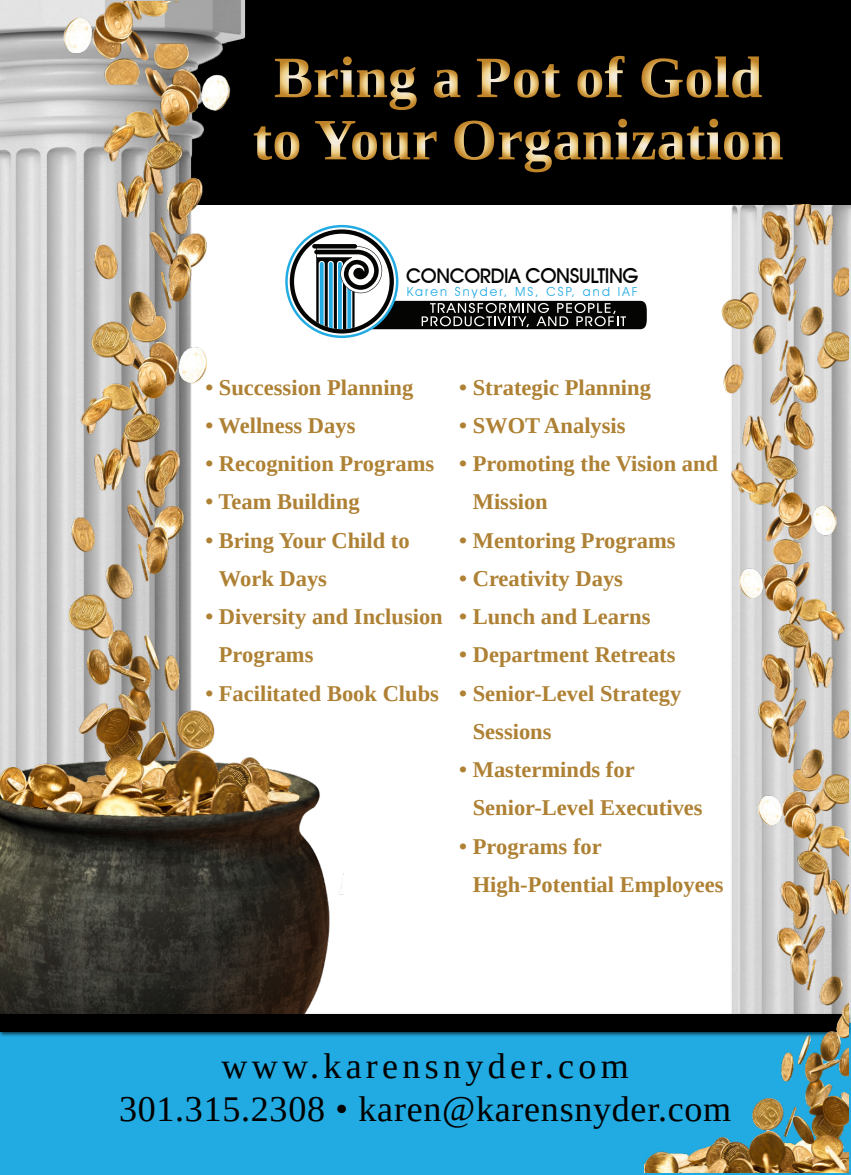
<style>
.page{position:relative;width:851px;height:1175px;background:#fff}
.page>*{position:absolute;margin:0;border:0;box-sizing:border-box;transform-origin:0 0}
.t1{font:36px/43.2px "Liberation Serif";letter-spacing:.02em;color:#000;text-align:center}
.t2{font:700 22.5px/38.2px "Liberation Serif";color:#ae8134}
.t3{font:500 20.47px "Avant Garde IT Cby BT";letter-spacing:-.02em;color:#040503}
.t4{font:12.38px "Avant Garde IT Cby BT";letter-spacing:.175em;color:#22abe2}
.s1{font-size:20.25px}
</style>
<div class="page">
<img style="left:610px;top:204px;width:240px;height:807px">
<div style="left:0;top:0;width:850px;height:204px;background:#000"></div>
<div style="left:15px;top:1023px;width:835px;height:151px;background:#22abe2"></div>
<svg style="left:344px;top:225px;width:300px;height:113px"></svg>
<div style="left:0;top:0;width:151px;height:1174px;background:#22abe2"></div>
<img style="left:1px;top:2px;width:343px;height:1009px">
<img style="left:0;top:1011px;width:850px;height:27px">
<div style="left:0;top:1014px;width:847px;height:17px;background:#000"></div>
<img style="left:644px;top:204px;width:204px;height:968px">
<svg style="left:275px;top:56px;width:141px;height:54px"></svg>
<svg style="left:434px;top:70px;width:26px;height:28px"></svg>
<svg style="left:477px;top:59px;width:83px;height:39px"></svg>
<svg style="left:577px;top:56px;width:47px;height:42px"></svg>
<svg style="left:641px;top:56px;width:120px;height:42px"></svg>
<svg style="left:254px;top:126px;width:45px;height:34px"></svg>
<svg style="left:315px;top:121px;width:121px;height:39px"></svg>
<svg style="left:454px;top:119px;width:328px;height:53px"></svg>
<p class="t3" style="left:406px;top:264px;width:234px"><span class="s1">CONCORDIA</span> CONSULTING</p>
<p class="t4" style="left:406px;top:284px;width:233px">Karen Snyder, MS, CSP, and IAF</p>
<p class="t2" style="left:205px;top:367px;width:209px">• Succession Planning</p>
<p class="t2" style="left:205px;top:406px;width:151px">• Wellness Days</p>
<p class="t2" style="left:205px;top:444px;width:230px">• Recognition Programs</p>
<p class="t2" style="left:205px;top:482px;width:156px">• Team Building</p>
<p class="t2" style="left:219px;top:520px;width:192px;text-indent:-14px">• Bring Your Child to<br>Work Days</p>
<p class="t2" style="left:219px;top:597px;width:225px;text-indent:-14px">• Diversity and Inclusion<br>Programs</p>
<p class="t2" style="left:205px;top:673px;width:235px">• Facilitated Book Clubs</p>
<p class="t2" style="left:459px;top:367px;width:193px">• Strategic Planning</p>
<p class="t2" style="left:459px;top:406px;width:168px">• SWOT Analysis</p>
<p class="t2" style="left:473px;top:444px;width:247px;text-indent:-14px">• Promoting the Vision and<br>Mission</p>
<p class="t2" style="left:459px;top:520px;width:218px">• Mentoring Programs</p>
<p class="t2" style="left:459px;top:559px;width:165px">• Creativity Days</p>
<p class="t2" style="left:459px;top:597px;width:193px">• Lunch and Learns</p>
<p class="t2" style="left:459px;top:635px;width:218px">• Department Retreats</p>
<p class="t2" style="left:473px;top:673px;width:210px;text-indent:-14px">• Senior-Level Strategy<br>Sessions</p>
<p class="t2" style="left:473px;top:750px;width:231px;text-indent:-14px">• Masterminds for<br>Senior-Level Executives</p>
<p class="t2" style="left:473px;top:826px;width:252px;text-indent:-14px">• Programs for<br>High-Potential Employees</p>
<h1 class="t1" style="left:119px;top:1044px;width:613px">www.karensnyder.com<br>301.315.2308 • karen@karensnyder.com</h1>
</div>
